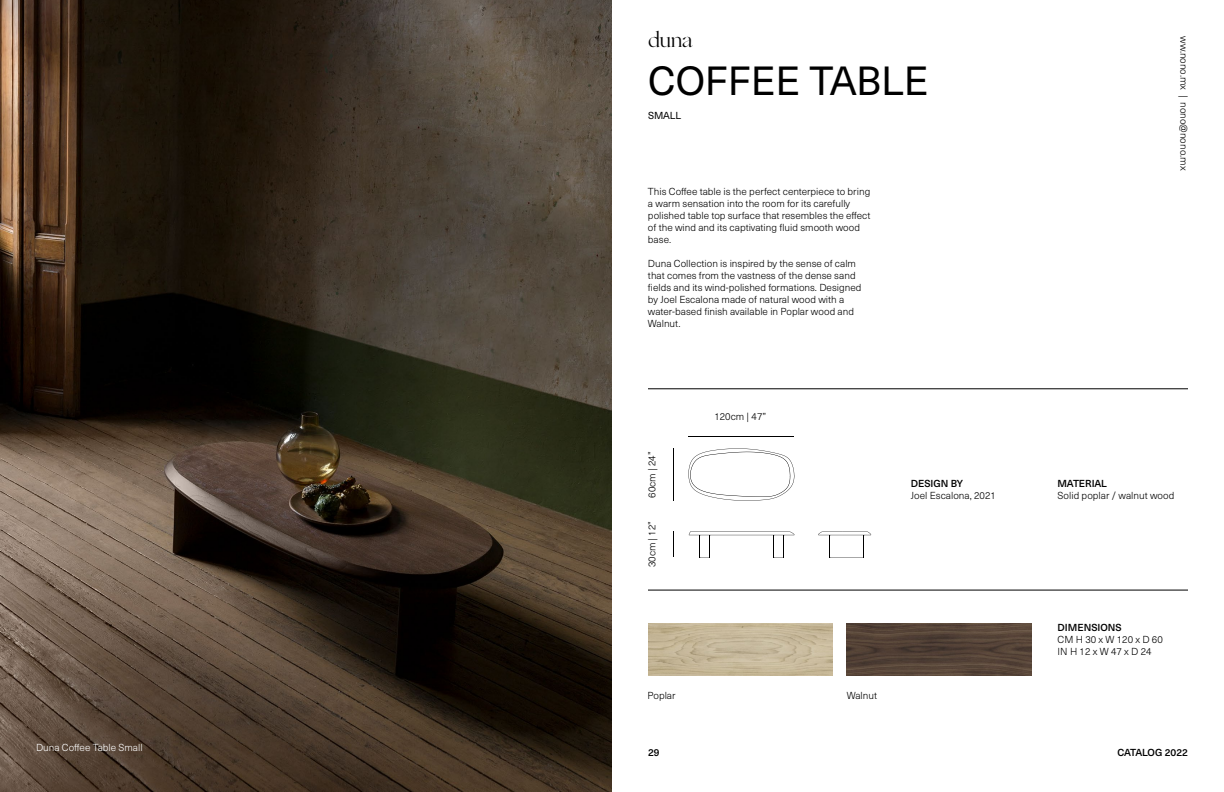
<style>
.page{position:relative;width:1224px;height:792px;background:#fff}
.page>*{position:absolute;margin:0;border:0;box-sizing:border-box;transform-origin:0 0}
.t1{font:40px "Neue Haas Unica W1 G";color:#000}
.t2{font:20px "Ogg";color:#000}
.t3{font:300 10px/12px "Neue Haas Unica W1 G";color:#000}
.t4{font:500 10px "Neue Haas Unica W1 G";color:#000}
.t5{font:300 10px "Neue Haas Unica W1 G";color:#fff}
.t6{font:500 10px "Neue Haas Unica W1 G";letter-spacing:-.02em;color:#000}
.t7{font:10px "Neue Haas Unica W1 G";letter-spacing:-.01em;color:#000}
</style>
<div class="page">
<img style="left:0;top:0;width:612px;height:792px">
<hr style="left:648px;top:590px;width:540px;height:1px;background:#000">
<img style="left:847px;top:623px;width:184px;height:53px">
<img style="left:648px;top:623px;width:185px;height:53px">
<hr style="left:648px;top:389px;width:540px;height:1px;background:#000">
<hr style="left:689px;top:437px;width:105px;height:1px;background:#000">
<hr style="left:673px;top:448px;width:1px;height:53px;background:#000">
<svg style="left:673px;top:532px;width:1px;height:25px"></svg>
<svg style="left:688px;top:448px;width:106px;height:53px"></svg>
<svg style="left:818px;top:532px;width:54px;height:26px"></svg>
<svg style="left:689px;top:531px;width:105px;height:27px"></svg>
<p class="t5" style="left:36px;top:740px;width:108px">Duna Coffee Table Small</p>
<h2 class="t2" style="left:648px;top:26px;width:46px">duna</h2>
<h1 class="t1" style="left:648px;top:51px;width:282px">COFFEE TABLE</h1>
<p class="t7" style="left:648px;top:108px;width:34px">SMALL</p>
<p class="t3" style="left:648px;top:185px;width:224px">This Coffee table is the perfect centerpiece to bring a warm sensation into the room for its carefully polished table top surface that resembles the effect of the wind and its captivating fluid smooth wood base.</p>
<p class="t3" style="left:648px;top:257px;width:215px">Duna Collection is inspired by the sense of calm that comes from the vastness of the dense sand fields and its wind-polished formations. Designed by Joel Escalona made of natural wood with a water-based finish available in Poplar wood and Walnut.</p>
<p class="t3" style="left:646px;top:498px;width:48px;rotate:-90deg">60cm | 24”</p>
<p class="t3" style="left:646px;top:567px;width:48px;rotate:-90deg">30cm | 12”</p>
<p class="t3" style="left:714px;top:410px;width:53px">120cm | 47”</p>
<p class="t4" style="left:911px;top:476px;width:54px">DESIGN BY</p>
<p class="t3" style="left:911px;top:489px;width:87px">Joel Escalona, 2021</p>
<p class="t3" style="left:648px;top:689px;width:30px">Poplar</p>
<p class="t3" style="left:847px;top:689px;width:32px">Walnut</p>
<p class="t3" style="left:1190px;top:36px;width:136px;rotate:90deg">ww.nono.mx | nono@nono.mx</p>
<p class="t6" style="left:1058px;top:476px;width:51px">MATERIAL</p>
<p class="t3" style="left:1058px;top:489px;width:118px">Solid poplar / walnut wood</p>
<p class="t4" style="left:1058px;top:620px;width:66px">DIMENSIONS</p>
<p class="t3" style="left:1058px;top:633px;width:107px">CM H 30 x W 120 x D 60<br>IN H 12 x W 47 x D 24</p>
<p class="t4" style="left:648px;top:745px;width:13px">29</p>
<p class="t6" style="left:1118px;top:745px;width:72px">CATALOG 2022</p>
</div>
